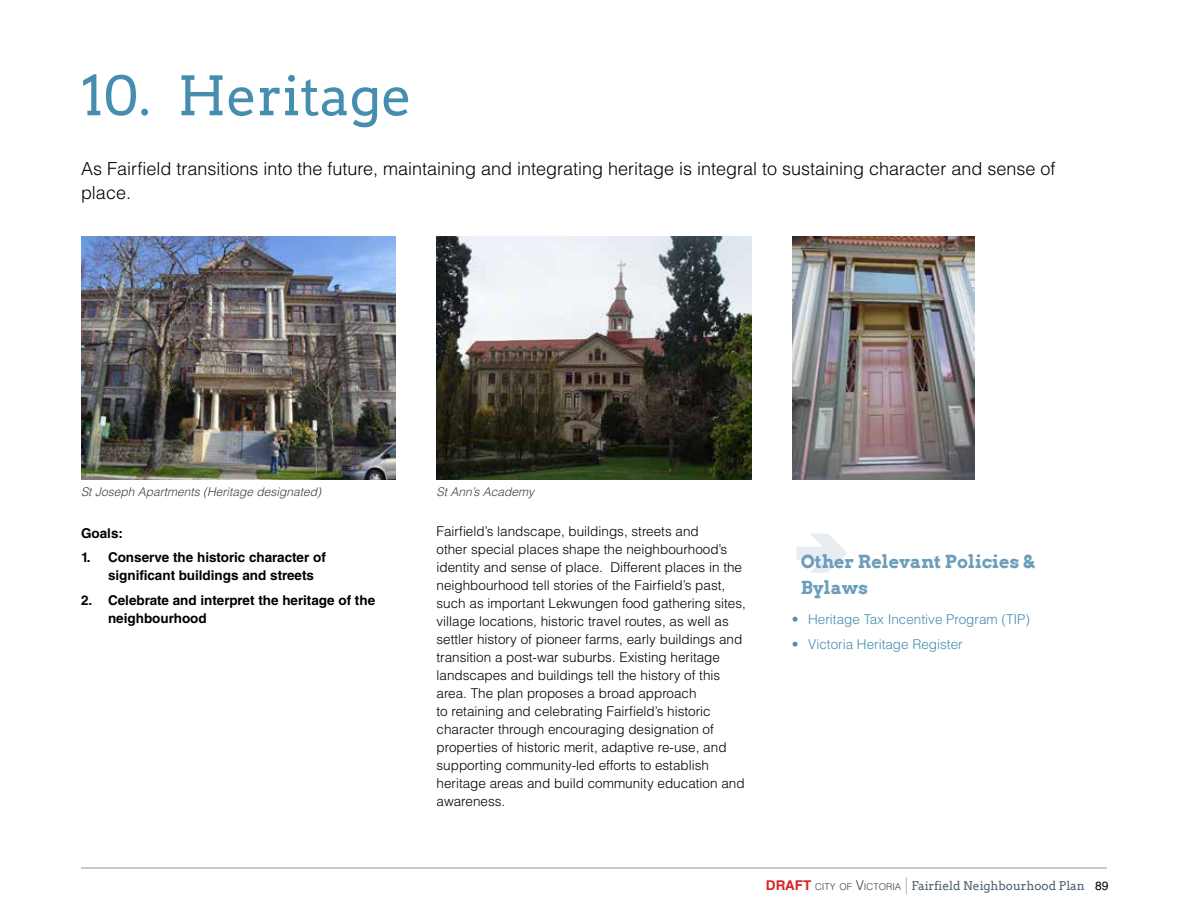
<style>
.page{position:relative;width:1188px;height:918px;background:#fff}
.page>*{position:absolute;margin:0;border:0;box-sizing:border-box;transform-origin:0 0}
.t1{font:54px "Arvo";color:#468eaf}
.t2{font:300 18px/24px "Helvetica LT Std";color:#000}
.t3{font:700 18px/25.5px "Arvo";color:#6c9ebb}
.t4{font:300 13.5px/18px "Helvetica LT Std";color:#000}
.t5{font:700 13.5px/18px "Helvetica LT Std";color:#000}
.t6{font:300 13.5px "Helvetica LT Std";color:#468eaf}
.t7{font:italic 300 12px "Helvetica LT Std";color:#414042}
.t8{font:12px "Arvo";color:#4d6171}
.s1{font-family:"Helvetica LT Std";font-weight:700;font-size:13.5px;color:#dc2326}
.s2{font-family:"Helvetica LT Std";font-weight:300;font-size:9.45px;color:#414042}
.s3{font-family:"Helvetica LT Std";font-weight:300;font-size:13.5px;color:#414042}
.s4{font-family:"Helvetica LT Std";font-weight:300;font-stretch:condensed;font-size:16.8px;color:#939598}
.s5{font-family:"Helvetica LT Std";color:#000}
</style>
<div class="page">
<hr style="left:81px;top:868px;width:1026px;height:1px;background:#939598">
<img style="left:792px;top:236px;width:182px;height:243px">
<img style="left:81px;top:236px;width:315px;height:243px">
<img style="left:436px;top:236px;width:316px;height:243px">
<h1 class="t1" style="left:81px;top:63px;width:333px">10. Heritage</h1>
<h2 class="t2" style="left:81px;top:156px;width:976px">As Fairfield transitions into the future, maintaining and integrating heritage is integral to sustaining character and sense of place.</h2>
<p class="t7" style="left:81px;top:484px;width:242px">St Joseph Apartments (Heritage designated)</p>
<p class="t7" style="left:436px;top:484px;width:99px">St Ann’s Academy</p>
<p class="t5" style="left:81px;top:524px;width:44px">Goals:</p>
<p class="t5" style="left:108px;top:548px;width:219px;text-indent:-27px">1. Conserve the historic character of significant buildings and streets</p>
<p class="t5" style="left:108px;top:591px;width:269px;text-indent:-27px">2. Celebrate and interpret the heritage of the neighbourhood</p>
<p class="t4" style="left:436px;top:522px;width:311px">Fairfield’s landscape, buildings, streets and<br>other special places shape the neighbourhood’s identity and sense of place. Different places in the neighbourhood tell stories of the Fairfield’s past, such as important Lekwungen food gathering sites, village locations, historic travel routes, as well as settler history of pioneer farms, early buildings and transition a post-war suburbs. Existing heritage landscapes and buildings tell the history of this area. The plan proposes a broad approach<br>to retaining and celebrating Fairfield’s historic character through encouraging designation of properties of historic merit, adaptive re-use, and supporting community-led efforts to establish heritage areas and build community education and awareness.</p>
<h2 class="t3" style="left:801px;top:549px;width:236px">Other Relevant Policies &amp;<br>Bylaws</h2>
<p class="t6" style="left:792px;top:611px;width:240px">• Heritage Tax Incentive Program (TIP)</p>
<p class="t6" style="left:792px;top:636px;width:172px">• Victoria Heritage Register</p>
<p class="t8" style="left:766px;top:878px;width:344px"><span class="s1">DRAFT</span> <span class="s2">CITY OF</span> <span class="s3">V</span><span class="s2">ICTORIA</span> <span class="s4">|</span> Fairfield Neighbourhood Plan <span class="s5">89</span></p>
</div>
